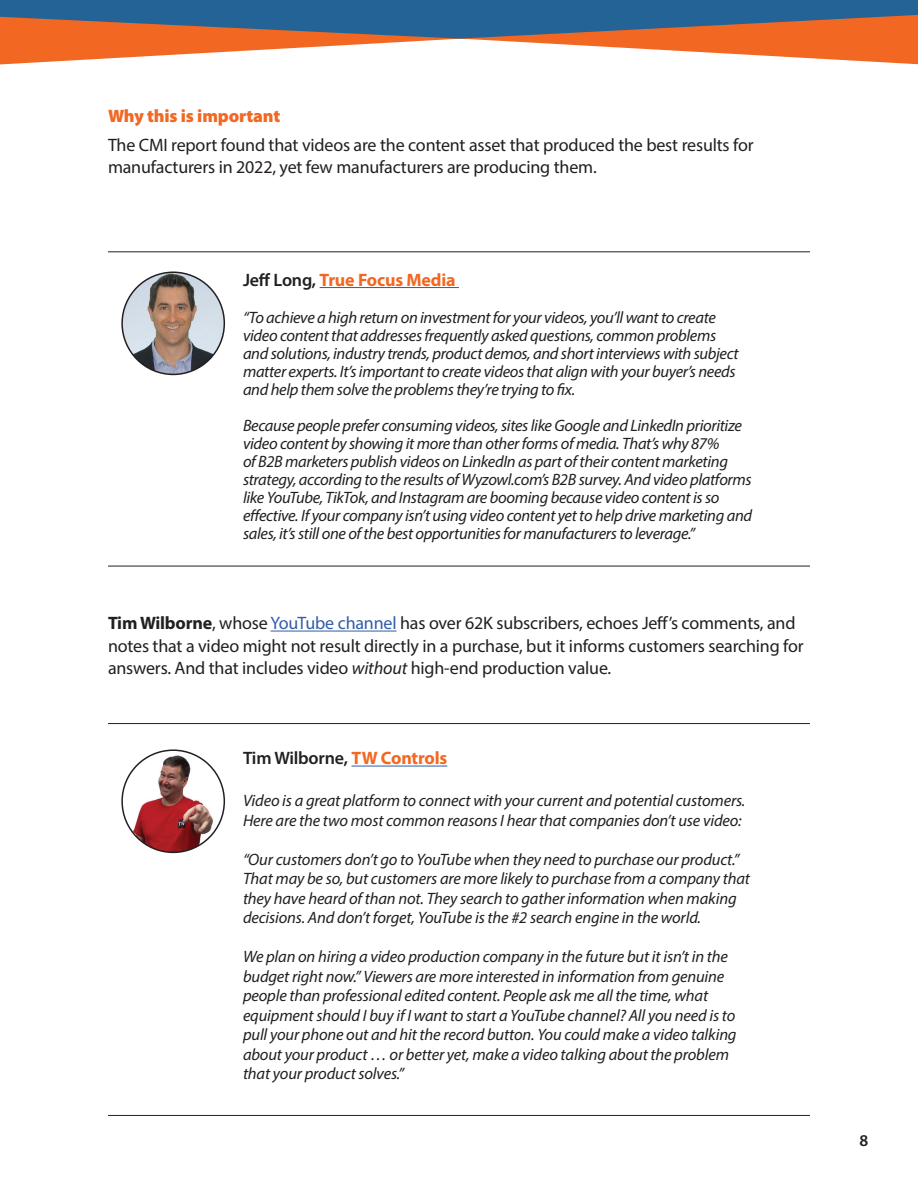
<style>
.page{position:relative;width:918px;height:1188px;background:#fff}
.page>*{position:absolute;margin:0;border:0;box-sizing:border-box;transform-origin:0 0}
.t1{font:18px/22.5px "Myriad Pro";letter-spacing:-.01em;color:#1f2020}
.t2{font:18px/22.5px "Myriad Pro";letter-spacing:-.01em;color:#231f20}
.t3{font:700 18px "Myriad Pro";letter-spacing:-.01em;color:#f26822}
.t4{font:600 18px "Myriad Pro";letter-spacing:-.01em;color:#1f2020}
.t5{font:900 18px "Myriad Pro";letter-spacing:-.01em;color:#f26822}
.t6{font:italic 16.5px/18px "Myriad Pro";letter-spacing:-.02em;color:#1f2020}
.t7{font:600 16.5px "Myriad Pro";color:#231f20}
.s1{font-weight:600;color:#1f2020}
.s2{font-weight:700}
.s3{color:#325caa}
.s4{font-style:italic}
.s5{font-weight:700;color:#f26822}
</style>
<div class="page">
<svg style="left:0;top:39px;width:918px;height:25px"></svg>
<svg style="left:0;top:0;width:918px;height:39px;background:#626473"></svg>
<hr style="left:108px;top:252px;width:702px;height:1px;background:#1f2020">
<hr style="left:320px;top:287px;width:139px;height:1px;background:#325caa">
<hr style="left:108px;top:566px;width:702px;height:1px;background:#231f20">
<hr style="left:271px;top:631px;width:126px;height:1px;background:#325caa">
<hr style="left:108px;top:723px;width:702px;height:1px;background:#1f2020">
<hr style="left:352px;top:766px;width:95px;height:1px;background:#325caa">
<hr style="left:108px;top:1115px;width:702px;height:1px;background:#1f2020">
<img style="left:122px;top:750px;width:102px;height:102px;border-radius:51px">
<div style="left:121px;top:749px;width:104px;height:104px;border:2px solid #231f20;border-radius:50%"></div>
<img style="left:122px;top:272px;width:102px;height:102px;border-radius:51px">
<div style="left:121px;top:272px;width:104px;height:103px;border:2px solid #231f20;border-radius:50%"></div>
<p class="t5" style="left:108px;top:105px;width:174px">Why this is important</p>
<p class="t2" style="left:108px;top:133px;width:647px">The CMI report found that videos are the content asset that produced the best results for manufacturers in 2022, yet few manufacturers are producing them.</p>
<p class="t3" style="left:243px;top:268px;width:214px"><span class="s1">Jeff Long,</span> True Focus Media</p>
<p class="t6" style="left:243px;top:308px;width:497px">“To achieve a high return on investment for your videos, you’ll want to create video content that addresses frequently asked questions, common problems and solutions, industry trends, product demos, and short interviews with subject matter experts. It’s important to create videos that align with your buyer’s needs and help them solve the problems they’re trying to fix.</p>
<p class="t6" style="left:243px;top:416px;width:511px">Because people prefer consuming videos, sites like Google and LinkedIn prioritize video content by showing it more than other forms of media. That’s why 87%<br>of B2B marketers publish videos on LinkedIn as part of their content marketing strategy, according to the results of Wyzowl.com’s B2B survey. And video platforms like YouTube, TikTok, and Instagram are booming because video content is so effective. If your company isn’t using video content yet to help drive marketing and sales, it’s still one of the best opportunities for manufacturers to leverage.”</p>
<p class="t1" style="left:108px;top:612px;width:697px"><span class="s2">Tim Wilborne</span>, whose <span class="s3">YouTube channel</span> has over 62K subscribers, echoes Jeff’s comments, and notes that a video might not result directly in a purchase, but it informs customers searching for answers. And that includes video <span class="s4">without</span> high-end production value.</p>
<p class="t4" style="left:243px;top:747px;width:206px">Tim Wilborne, <span class="s5">TW Controls</span></p>
<p class="t6" style="left:243px;top:791px;width:504px;line-height:19.5px">Video is a great platform to connect with your current and potential customers.<br>Here are the two most common reasons I hear that companies don’t use video:</p>
<p class="t6" style="left:243px;top:849px;width:509px;line-height:19.5px">“Our customers don’t go to YouTube when they need to purchase our product.” That may be so, but customers are more likely to purchase from a company that they have heard of than not. They search to gather information when making decisions. And don’t forget, YouTube is the #2 search engine in the world.</p>
<p class="t6" style="left:243px;top:947px;width:495px;line-height:19.5px">We plan on hiring a video production company in the future but it isn’t in the budget right now.” Viewers are more interested in information from genuine people than professional edited content. People ask me all the time, what equipment should I buy if I want to start a YouTube channel? All you need is to pull your phone out and hit the record button. You could make a video talking about your product … or better yet, make a video talking about the problem that your product solves.”</p>
<p class="t7" style="left:860px;top:1130px;width:10px">8</p>
</div>
